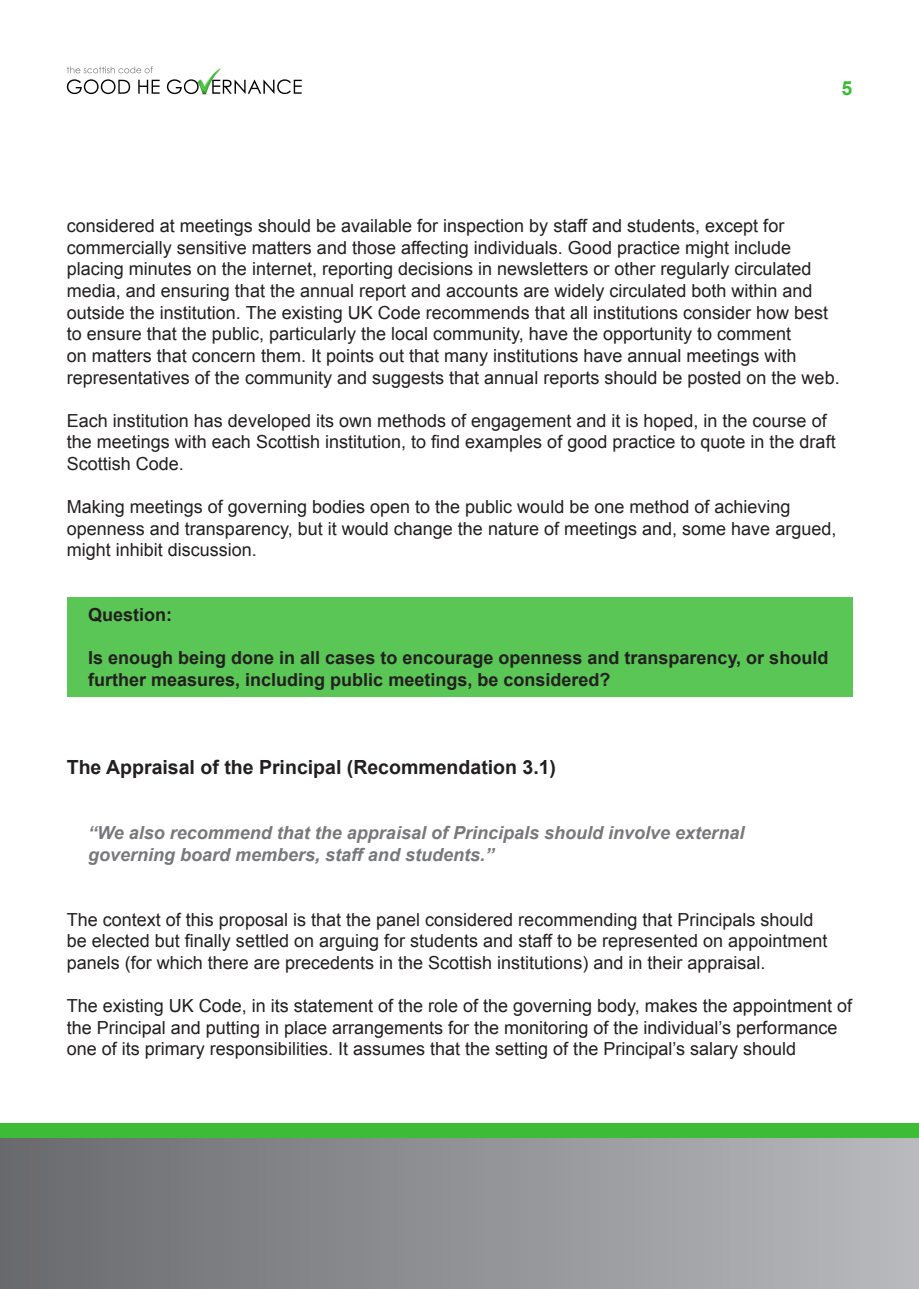
<style>
.page{position:relative;width:919px;height:1289px;background:#fff}
.page>*{position:absolute;margin:0;border:0;box-sizing:border-box;transform-origin:0 0}
.t1{font:700 19.5px "Arial";color:#231f20}
.t2{font:700 19.5px "Arial";color:#3dbc37}
.t3{font:18px/21.6px "Arial";color:#231f20}
.t4{font:700 18px/21.6px "Arial";color:#231f20}
.t5{font:italic 700 18px/21.6px "Arial";color:#77787b}
</style>
<div class="page">
<div style="left:67px;top:597px;width:785px;height:99px;background:#5ac655"></div>
<img style="left:66px;top:68px;width:236px;height:27px">
<img style="left:67px;top:66px;width:86px;height:7px">
<img style="left:67px;top:79px;width:224px;height:15px">
<div style="left:0;top:1137px;width:918px;height:151px;background:linear-gradient(to right,#686a6d,#b8babd)"></div>
<div style="left:0;top:1123px;width:918px;height:14px;background:#3dbc37"></div>
<p class="t2" style="left:841px;top:75px;width:12px">5</p>
<p class="t3" style="left:67px;top:215px;width:774px">considered at meetings should be available for inspection by staff and students, except for commercially sensitive matters and those affecting individuals. Good practice might include placing minutes on the internet, reporting decisions in newsletters or other regularly circulated media, and ensuring that the annual report and accounts are widely circulated both within and outside the institution. The existing UK Code recommends that all institutions consider how best to ensure that the public, particularly the local community, have the opportunity to comment<br>on matters that concern them. It points out that many institutions have annual meetings with representatives of the community and suggests that annual reports should be posted on the web.</p>
<p class="t3" style="left:67px;top:410px;width:770px">Each institution has developed its own methods of engagement and it is hoped, in the course of the meetings with each Scottish institution, to find examples of good practice to quote in the draft<br>Scottish Code.</p>
<p class="t3" style="left:67px;top:496px;width:771px">Making meetings of governing bodies open to the public would be one method of achieving openness and transparency, but it would change the nature of meetings and, some have argued, might inhibit discussion.</p>
<p class="t4" style="left:88px;top:604px;width:86px">Question:</p>
<p class="t4" style="left:88px;top:648px;width:741px">Is enough being done in all cases to encourage openness and transparency, or should further measures, including public meetings, be considered?</p>
<p class="t1" style="left:67px;top:754px;width:491px">The Appraisal of the Principal (Recommendation 3.1)</p>
<p class="t5" style="left:88px;top:822px;width:657px">“We also recommend that the appraisal of Principals should involve external governing board members, staff and students.”</p>
<p class="t3" style="left:67px;top:908px;width:762px">The context of this proposal is that the panel considered recommending that Principals should be elected but finally settled on arguing for students and staff to be represented on appointment panels (for which there are precedents in the Scottish institutions) and in their appraisal.</p>
<p class="t3" style="left:67px;top:995px;width:786px">The existing UK Code, in its statement of the role of the governing body, makes the appointment of the Principal and putting in place arrangements for the monitoring of the individual’s performance one of its primary responsibilities. It assumes that the setting of the Principal’s salary should</p>
</div>
